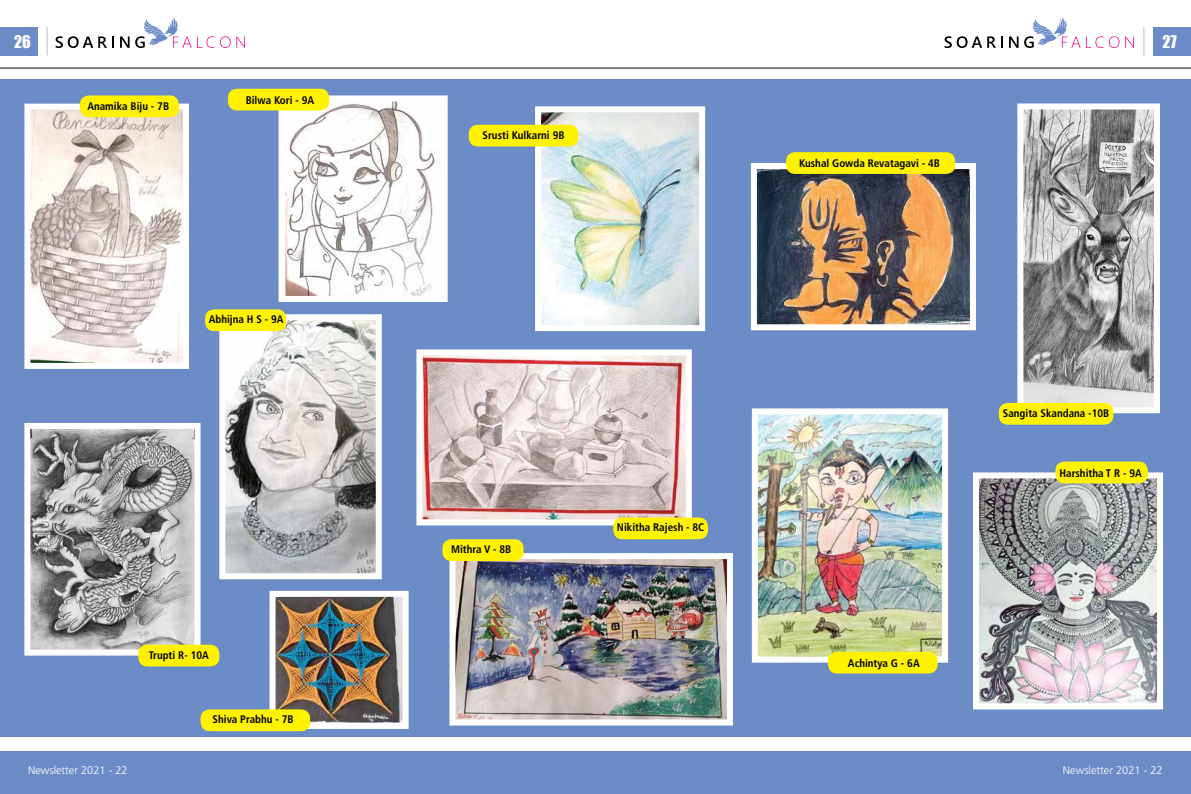
<style>
.page{position:relative;width:1191px;height:794px;background:#fff}
.page>*{position:absolute;margin:0;border:0;box-sizing:border-box;transform-origin:0 0}
.t1{font:16px "Impact";color:#fff}
.t2{font:700 condensed 11px "Frutiger LT Std";color:#000}
.t3{font:300 11px "Frutiger LT Std";color:#fff}
</style>
<div class="page">
<div style="left:0;top:751px;width:595px;height:43px;background:#6c8cc7"></div>
<div style="left:595px;top:751px;width:596px;height:43px;background:#6c8cc7"></div>
<svg style="left:47px;top:27px;width:1px;height:28px"></svg>
<div style="left:0;top:27px;width:38px;height:28px;background:#6c8cc7"></div>
<svg style="left:1143px;top:27px;width:1px;height:28px"></svg>
<div style="left:1153px;top:27px;width:38px;height:28px;background:#6c8cc7"></div>
<hr style="left:0;top:68px;width:1191px;height:1px;background:#000">
<svg style="left:55px;top:18px;width:190px;height:30px"></svg>
<svg style="left:1086px;top:36px;width:17px;height:12px"></svg>
<svg style="left:1109px;top:36px;width:10px;height:12px"></svg>
<svg style="left:1125px;top:36px;width:8px;height:12px"></svg>
<svg style="left:944px;top:18px;width:136px;height:30px"></svg>
<div style="left:0;top:79px;width:1191px;height:658px;background:#6c8cc7"></div>
<img style="left:31px;top:111px;width:151px;height:251px">
<div style="left:24px;top:104px;width:165px;height:265px;border:6px solid #fff"></div>
<img style="left:423px;top:356px;width:262px;height:162px">
<div style="left:416px;top:349px;width:276px;height:176px;border:6px solid #fff"></div>
<img style="left:285px;top:102px;width:156px;height:193px">
<div style="left:278px;top:95px;width:170px;height:207px;border:6px solid #fff"></div>
<img style="left:31px;top:430px;width:162px;height:218px">
<div style="left:24px;top:423px;width:176px;height:232px;border:6px solid #fff"></div>
<img style="left:758px;top:170px;width:211px;height:153px">
<div style="left:751px;top:163px;width:225px;height:167px;border:6px solid #fff"></div>
<img style="left:759px;top:415px;width:182px;height:240px">
<div style="left:752px;top:408px;width:196px;height:254px;border:6px solid #fff"></div>
<img style="left:276px;top:598px;width:125px;height:124px">
<div style="left:269px;top:591px;width:139px;height:138px;border:6px solid #fff"></div>
<img style="left:1024px;top:110px;width:129px;height:296px">
<div style="left:1017px;top:103px;width:143px;height:310px;border:6px solid #fff"></div>
<img style="left:456px;top:560px;width:270px;height:158px">
<div style="left:449px;top:553px;width:284px;height:172px;border:6px solid #fff"></div>
<div style="left:80px;top:95px;width:99px;height:22px;background:#fff200;border-radius:9px"></div>
<div style="left:228px;top:89px;width:101px;height:21px;background:#fff200;border-radius:9px"></div>
<img style="left:980px;top:479px;width:176px;height:223px">
<div style="left:973px;top:472px;width:190px;height:237px;border:6px solid #fff"></div>
<img style="left:542px;top:113px;width:156px;height:211px">
<div style="left:535px;top:106px;width:170px;height:225px;border:6px solid #fff"></div>
<img style="left:226px;top:321px;width:149px;height:251px">
<div style="left:219px;top:314px;width:163px;height:265px;border:6px solid #fff"></div>
<div style="left:469px;top:125px;width:109px;height:21px;background:#fff200;border-radius:9px"></div>
<div style="left:786px;top:152px;width:169px;height:22px;background:#fff200;border-radius:9px"></div>
<div style="left:998px;top:403px;width:115px;height:22px;background:#fff200;border-radius:9px"></div>
<div style="left:828px;top:652px;width:109px;height:21px;background:#fff200;border-radius:9px"></div>
<div style="left:613px;top:517px;width:95px;height:22px;background:#fff200;border-radius:9px"></div>
<div style="left:442px;top:539px;width:81px;height:22px;background:#fff200;border-radius:9px"></div>
<div style="left:200px;top:709px;width:110px;height:22px;background:#fff200;border-radius:9px"></div>
<div style="left:205px;top:309px;width:81px;height:22px;background:#fff200;border-radius:9px"></div>
<div style="left:138px;top:644px;width:81px;height:22px;background:#fff200;border-radius:9px"></div>
<div style="left:1055px;top:461px;width:92px;height:22px;background:#fff200;border-radius:9px"></div>
<h1 class="t1" style="left:14px;top:29px;width:18px">26</h1>
<h1 class="t1" style="left:1162px;top:29px;width:16px">27</h1>
<p class="t2" style="left:87px;top:100px;width:83px">Anamika Biju - 7B</p>
<p class="t2" style="left:246px;top:93px;width:70px">Bilwa Kori - 9A</p>
<p class="t2" style="left:209px;top:313px;width:76px">Abhijna H S - 9A</p>
<p class="t2" style="left:149px;top:648px;width:62px">Trupti R- 10A</p>
<p class="t3" style="left:28px;top:764px;width:101px">Newsletter 2021 - 22</p>
<p class="t2" style="left:213px;top:713px;width:83px">Shiva Prabhu - 7B</p>
<p class="t2" style="left:482px;top:128px;width:83px">Srusti Kulkarni 9B</p>
<p class="t2" style="left:451px;top:543px;width:62px">Mithra V - 8B</p>
<p class="t2" style="left:617px;top:521px;width:89px">Nikitha Rajesh - 8C</p>
<p class="t2" style="left:799px;top:157px;width:142px">Kushal Gowda Revatagavi - 4B</p>
<p class="t2" style="left:848px;top:656px;width:73px">Achintya G - 6A</p>
<p class="t2" style="left:1003px;top:406px;width:108px">Sangita Skandana -10B</p>
<p class="t2" style="left:1059px;top:466px;width:84px">Harshitha T R - 9A</p>
<p class="t3" style="left:1063px;top:764px;width:101px">Newsletter 2021 - 22</p>
</div>
